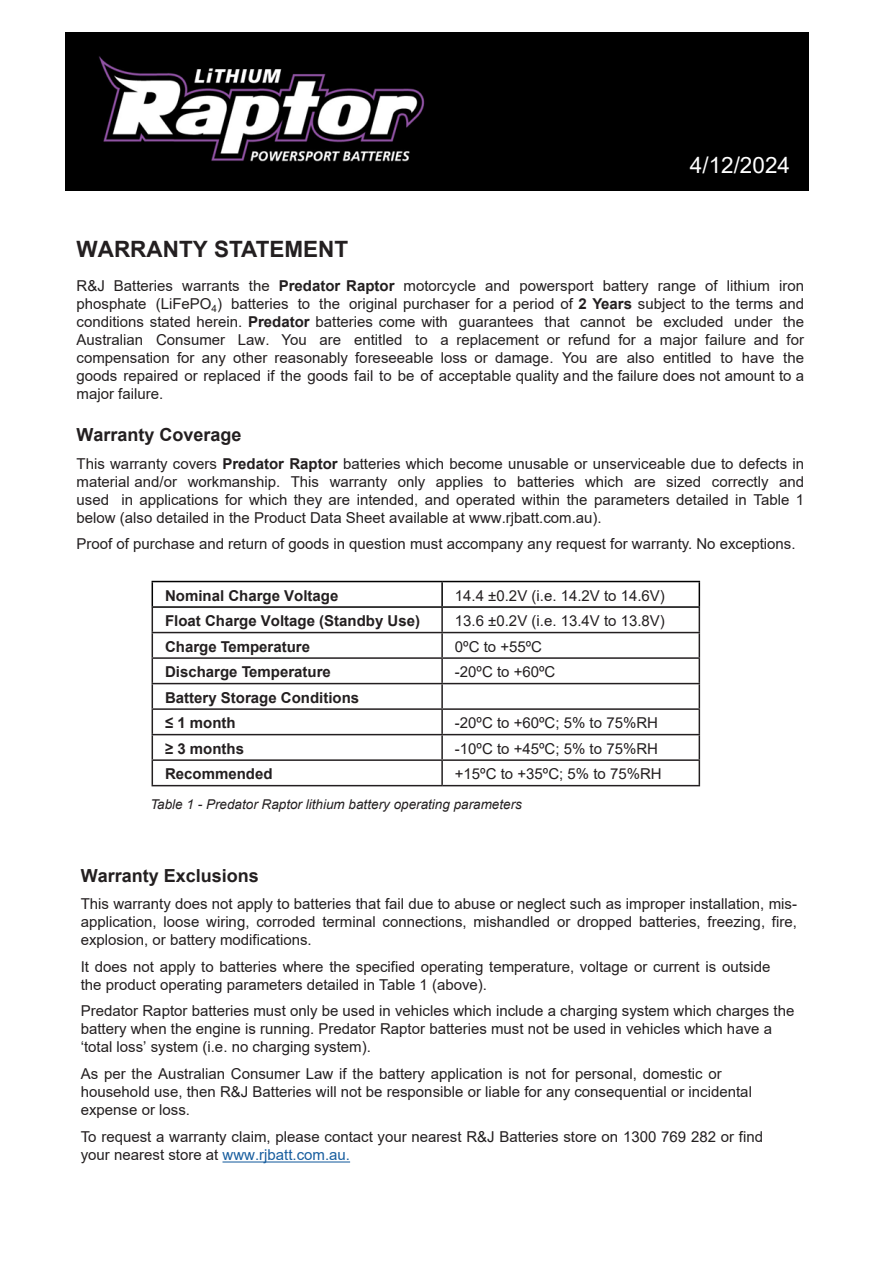
<style>
.page{position:relative;width:893px;height:1263px;background:#fff}
.page>*{position:absolute;margin:0;border:0;box-sizing:border-box;transform-origin:0 0}
.t1{font:700 22.5px "Arial";color:#231f20}
.t2{font:22.5px "Arial";color:#fff}
.t3{font:700 18px "Arial";color:#231f20}
.t4{font:15px/18px "Arial";color:#231f20}
.t5{font:700 15px "Arial";color:#231f20}
.t6{font:italic 13.5px "Arial";color:#231f20}
.s1{font-weight:700}
.s2{color:#175d9e}
</style>
<div class="page">
<hr style="left:441px;top:608px;width:2px;height:24px;background:#231f20">
<hr style="left:152px;top:632px;width:290px;height:1px;background:#231f20">
<hr style="left:442px;top:632px;width:258px;height:1px;background:#231f20">
<hr style="left:441px;top:633px;width:2px;height:24px;background:#231f20">
<hr style="left:152px;top:657px;width:290px;height:2px;background:#231f20">
<hr style="left:442px;top:657px;width:258px;height:2px;background:#231f20">
<hr style="left:441px;top:659px;width:2px;height:24px;background:#231f20">
<hr style="left:152px;top:683px;width:290px;height:1px;background:#231f20">
<hr style="left:442px;top:683px;width:258px;height:1px;background:#231f20">
<hr style="left:441px;top:684px;width:2px;height:24px;background:#231f20">
<hr style="left:152px;top:708px;width:290px;height:2px;background:#231f20">
<hr style="left:442px;top:708px;width:258px;height:2px;background:#231f20">
<hr style="left:441px;top:710px;width:2px;height:24px;background:#231f20">
<hr style="left:152px;top:734px;width:290px;height:1px;background:#231f20">
<hr style="left:442px;top:734px;width:258px;height:1px;background:#231f20">
<hr style="left:441px;top:735px;width:2px;height:24px;background:#231f20">
<hr style="left:152px;top:759px;width:290px;height:2px;background:#231f20">
<hr style="left:442px;top:759px;width:258px;height:2px;background:#231f20">
<hr style="left:441px;top:761px;width:2px;height:24px;background:#231f20">
<hr style="left:152px;top:785px;width:290px;height:1px;background:#231f20">
<hr style="left:442px;top:785px;width:258px;height:1px;background:#231f20">
<hr style="left:152px;top:581px;width:290px;height:1px;background:#000">
<svg style="left:152px;top:582px;width:1px;height:203px"></svg>
<hr style="left:442px;top:581px;width:258px;height:1px;background:#000">
<hr style="left:441px;top:582px;width:2px;height:24px;background:#000">
<svg style="left:699px;top:582px;width:1px;height:203px"></svg>
<hr style="left:152px;top:606px;width:290px;height:2px;background:#000">
<hr style="left:442px;top:606px;width:258px;height:2px;background:#000">
<hr style="left:222px;top:1162px;width:128px;height:1px;background:#175d9e">
<img style="left:65px;top:33px;width:743px;height:157px">
<h1 class="t2" style="left:690px;top:150px;width:102px">4/12/2024</h1>
<p class="t1" style="left:77px;top:233px;width:273px">WARRANTY STATEMENT</p>
<p class="t4" style="left:77px;top:277px;width:729px;text-align:justify">R&amp;J Batteries warrants the <span class="s1">Predator Raptor</span> motorcycle and powersport battery range of lithium iron phosphate (LiFePO<sub>4</sub>) batteries to the original purchaser for a period of <span class="s1">2 Years</span> subject to the terms and conditions stated herein. <span class="s1">Predator</span> batteries come with guarantees that cannot be excluded under the Australian Consumer Law. You are entitled to a replacement or refund for a major failure and for compensation for any other reasonably foreseeable loss or damage. You are also entitled to have the goods repaired or replaced if the goods fail to be of acceptable quality and the failure does not amount to a major failure.</p>
<p class="t3" style="left:77px;top:422px;width:167px">Warranty Coverage</p>
<p class="t4" style="left:77px;top:454px;width:729px;text-align:justify">This warranty covers <span class="s1">Predator Raptor</span> batteries which become unusable or unserviceable due to defects in material and/or workmanship. This warranty only applies to batteries which are sized correctly and used in applications for which they are intended, and operated within the parameters detailed in Table 1 below (also detailed in the Product Data Sheet available at www.rjbatt.com.au).</p>
<p class="t4" style="left:77px;top:535px;width:721px">Proof of purchase and return of goods in question must accompany any request for warranty. No exceptions.</p>
<p class="t5" style="left:165px;top:585px;width:175px">Nominal Charge Voltage</p>
<p class="t4" style="left:455px;top:586px;width:212px">14.4 ±0.2V (i.e. 14.2V to 14.6V)</p>
<p class="t5" style="left:165px;top:610px;width:257px">Float Charge Voltage (Standby Use)</p>
<p class="t4" style="left:455px;top:612px;width:212px">13.6 ±0.2V (i.e. 13.4V to 13.8V)</p>
<p class="t5" style="left:165px;top:636px;width:147px">Charge Temperature</p>
<p class="t4" style="left:455px;top:637px;width:89px">0ºC to +55ºC</p>
<p class="t5" style="left:165px;top:661px;width:167px">Discharge Temperature</p>
<p class="t4" style="left:455px;top:663px;width:102px">-20ºC to +60ºC</p>
<p class="t5" style="left:165px;top:687px;width:196px">Battery Storage Conditions</p>
<p class="t5" style="left:165px;top:712px;width:72px">≤ 1 month</p>
<p class="t4" style="left:455px;top:714px;width:205px">-20ºC to +60ºC; 5% to 75%RH</p>
<p class="t5" style="left:165px;top:738px;width:81px">≥ 3 months</p>
<p class="t4" style="left:455px;top:739px;width:205px">-10ºC to +45ºC; 5% to 75%RH</p>
<p class="t5" style="left:165px;top:763px;width:109px">Recommended</p>
<p class="t4" style="left:455px;top:765px;width:208px">+15ºC to +35ºC; 5% to 75%RH</p>
<p class="t6" style="left:151px;top:795px;width:373px">Table 1 - Predator Raptor lithium battery operating parameters</p>
<p class="t3" style="left:81px;top:863px;width:180px">Warranty Exclusions</p>
<p class="t4" style="left:81px;top:895px;width:718px;text-align:justify">This warranty does not apply to batteries that fail due to abuse or neglect such as improper installation, mis&shy;application, loose wiring, corroded terminal connections, mishandled or dropped batteries, freezing, fire, explosion, or battery modifications.</p>
<p class="t4" style="left:81px;top:957px;width:691px">It does not apply to batteries where the specified operating temperature, voltage or current is outside the product operating parameters detailed in Table 1 (above).</p>
<p class="t4" style="left:81px;top:1002px;width:715px">Predator Raptor batteries must only be used in vehicles which include a charging system which charges the battery when the engine is running. Predator Raptor batteries must not be used in vehicles which have a ‘total loss’ system (i.e. no charging system).</p>
<p class="t4" style="left:81px;top:1064px;width:673px">As per the Australian Consumer Law if the battery application is not for personal, domestic or household use, then R&amp;J Batteries will not be responsible or liable for any consequential or incidental expense or loss.</p>
<p class="t4" style="left:81px;top:1127px;width:684px">To request a warranty claim, please contact your nearest R&amp;J Batteries store on 1300 769 282 or find your nearest store at <span class="s2">www.rjbatt.com.au.</span></p>
</div>
